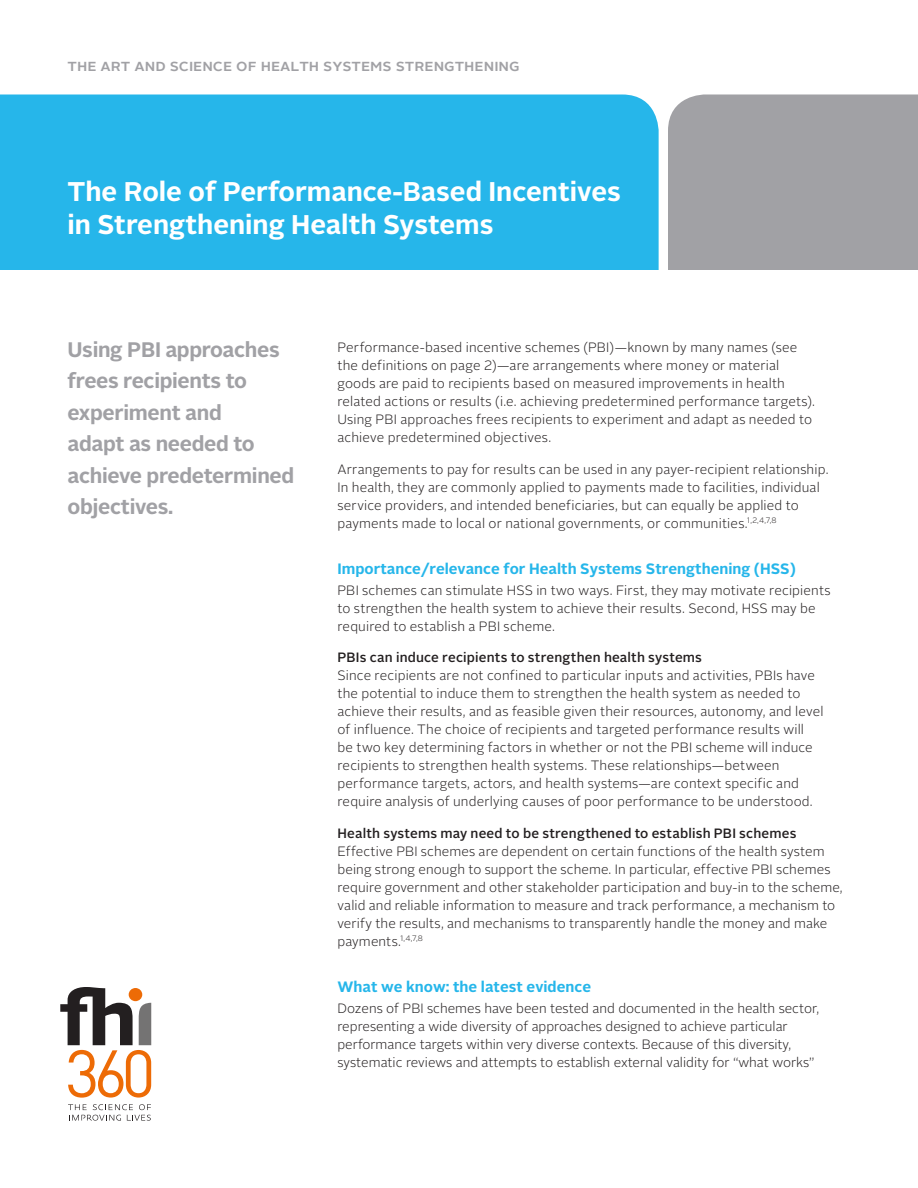
<style>
.page{position:relative;width:918px;height:1188px;background:#fff}
.page>*{position:absolute;margin:0;border:0;box-sizing:border-box;transform-origin:0 0}
.Title_for_entire_fac{font:700 27px/32.4px "Alright Sans";color:#fff}
.Pull_Quote_on_BACK_s{font:700 21px/31.5px "Alright Sans";letter-spacing:-.015em;color:#a1a1a5}
._1_TechFS_Subhead{font:500 16.5px "Alright Sans";color:#a1a1a5}
._1_TechFS_Subhead-2{font:700 15px "Alright Sans";color:#26b6ea}
._1_TechFS_BodyText{font:300 13.5px/18px "Alright Sans";letter-spacing:.01em;color:#231f20}
.s1{font-weight:500}
</style>
<div class="page">
<div style="left:0;top:94px;width:659px;height:176px;background:#26b6ea"></div>
<div style="left:668px;top:94px;width:250px;height:176px;background:#a1a1a5"></div>
<svg style="left:60px;top:987px;width:91px;height:111px"></svg>
<svg style="left:68px;top:1104px;width:83px;height:17px"></svg>
<p class="_1_TechFS_Subhead" style="left:68px;top:54px;width:454px">THE ART AND SCIENCE OF HEALTH SYSTEMS STRENGTHENING</p>
<p class="Title_for_entire_fac" style="left:68px;top:176px;width:555px">The Role of Performance-Based Incentives in Strengthening Health Systems</p>
<p class="Pull_Quote_on_BACK_s" style="left:68px;top:334px;width:228px">Using PBI approaches frees recipients to experiment and<br>adapt as needed to achieve predetermined objectives.</p>
<p class="_1_TechFS_BodyText" style="left:338px;top:339px;width:479px">Performance-based incentive schemes (PBI)—known by many names (see the definitions on page 2)—are arrangements where money or material goods are paid to recipients based on measured improvements in health related actions or results (i.e. achieving predetermined performance targets).<br>Using PBI approaches frees recipients to experiment and adapt as needed to achieve predetermined objectives.</p>
<p class="_1_TechFS_BodyText" style="left:338px;top:460px;width:493px">Arrangements to pay for results can be used in any payer-recipient relationship.<br>In health, they are commonly applied to payments made to facilities, individual service providers, and intended beneficiaries, but can equally be applied to payments made to local or national governments, or communities.<sup>1,2,4,7,8</sup></p>
<p class="_1_TechFS_Subhead-2" style="left:338px;top:558px;width:460px">Importance/relevance for Health Systems Strengthening (HSS)</p>
<p class="_1_TechFS_BodyText" style="left:338px;top:581px;width:495px">PBI schemes can stimulate HSS in two ways. First, they may motivate recipients to strengthen the health system to achieve their results. Second, HSS may be required to establish a PBI scheme.</p>
<p class="_1_TechFS_BodyText" style="left:338px;top:649px;width:487px"><span class="s1">PBIs can induce recipients to strengthen health systems<br></span>Since recipients are not confined to particular inputs and activities, PBIs have the potential to induce them to strengthen the health system as needed to achieve their results, and as feasible given their resources, autonomy, and level of influence. The choice of recipients and targeted performance results will<br>be two key determining factors in whether or not the PBI scheme will induce recipients to strengthen health systems. These relationships—between performance targets, actors, and health systems—are context specific and require analysis of underlying causes of poor performance to be understood.</p>
<p class="_1_TechFS_BodyText" style="left:338px;top:824px;width:507px"><span class="s1">Health systems may need to be strengthened to establish PBI schemes </span>Effective PBI schemes are dependent on certain functions of the health system being strong enough to support the scheme. In particular, effective PBI schemes require government and other stakeholder participation and buy-in to the scheme, valid and reliable information to measure and track performance, a mechanism to verify the results, and mechanisms to transparently handle the money and make payments.<sup>1,4,7,8</sup></p>
<p class="_1_TechFS_Subhead-2" style="left:338px;top:976px;width:255px">What we know: the latest evidence</p>
<p class="_1_TechFS_BodyText" style="left:338px;top:1000px;width:483px">Dozens of PBI schemes have been tested and documented in the health sector, representing a wide diversity of approaches designed to achieve particular performance targets within very diverse contexts. Because of this diversity, systematic reviews and attempts to establish external validity for “what works”</p>
</div>
